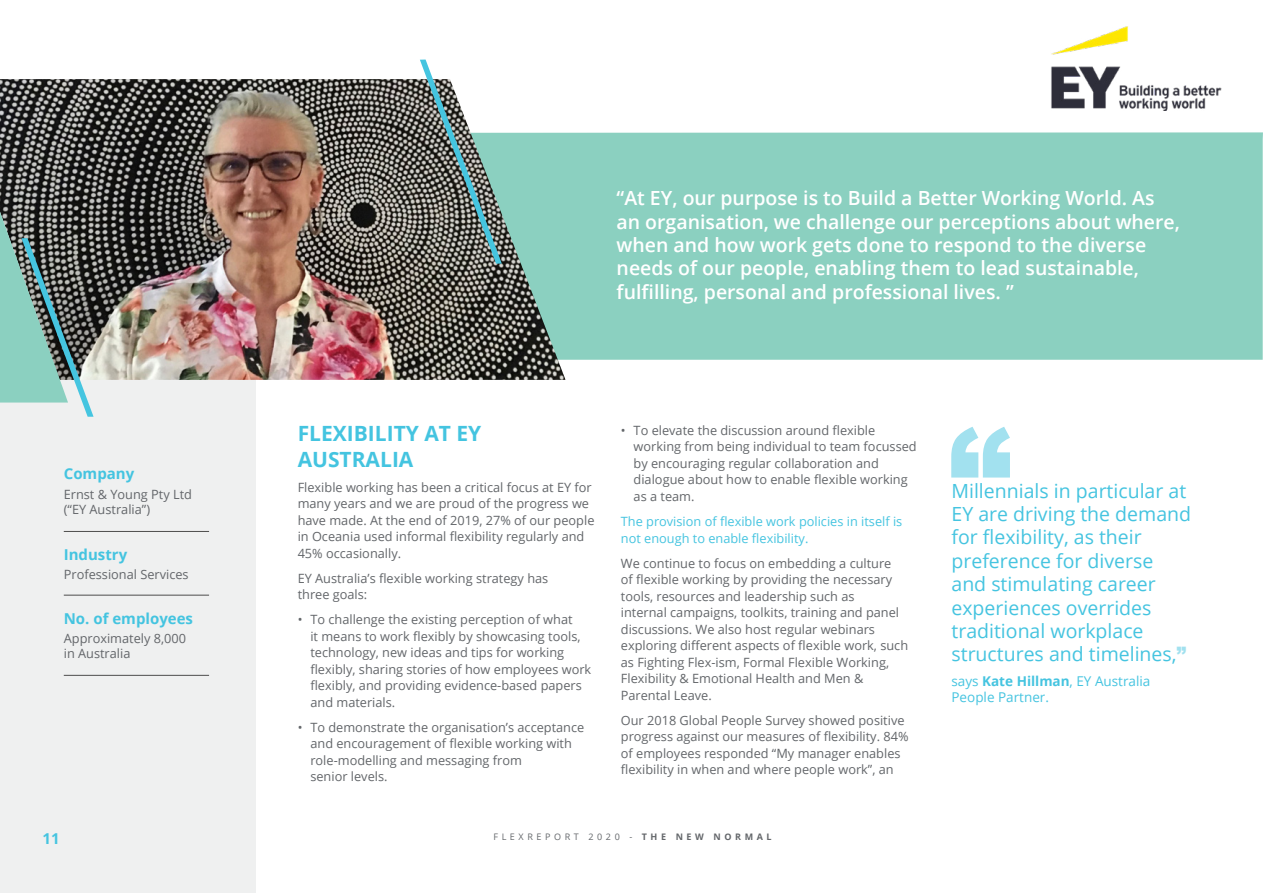
<style>
.page{position:relative;width:1263px;height:893px;background:#fff}
.page>*{position:absolute;margin:0;border:0;box-sizing:border-box;transform-origin:0 0}
.t1{font:700 21px/25.2px "Open Sans";color:#44c4e0}
.t2{font:600 19.5px/23.4px "Open Sans";color:#fff}
.t3{font:19.5px/23.4px "Open Sans";color:#45c4e0}
.t4{font:700 15px "Open Sans";color:#44c4e0}
.t5{font:700 15px "Open Sans";color:#45c4e0}
.t6{font:13.5px/16.2px "Open Sans";color:#45c4e0}
.t7{font:12.75px/16.5px "Open Sans";color:#63666a}
.t8{font:12.75px/16.5px "Open Sans";color:#45c4e0}
.t9{font:9px "Open Sans";letter-spacing:.4em;color:#63666a}
.s1{font-family:"Arial";font-weight:900;color:#a2e1ef}
.s2{font-weight:700}
</style>
<div class="page">
<div style="left:0;top:366px;width:255px;height:527px;background:#eff0f0"></div>
<img style="left:1051px;top:26px;width:171px;height:85px">
<hr style="left:64px;top:531px;width:145px;height:1px;background:#4d4d4c">
<hr style="left:64px;top:675px;width:145px;height:1px;background:#4d4d4c">
<hr style="left:64px;top:595px;width:145px;height:1px;background:#4d4d4c">
<div style="left:566px;top:132px;width:697px;height:228px;background:#8bd0c0"></div>
<img style="left:0;top:79px;width:566px;height:301px">
<svg style="left:420px;top:60px;width:82px;height:204px"></svg>
<svg style="left:0;top:212px;width:94px;height:205px"></svg>
<svg style="left:951px;top:427px;width:59px;height:51px"></svg>
<p class="t2" style="left:617px;top:186px;width:565px">“At EY, our purpose is to Build a Better Working World. As an organisation, we challenge our perceptions about where, when and how work gets done to respond to the diverse needs of our people, enabling them to lead sustainable, fulfilling, personal and professional lives. ”</p>
<p class="t7" style="left:634px;top:422px;width:285px;text-indent:-13px">• To elevate the discussion around flexible working from being individual to team focussed by encouraging regular collaboration and dialogue about how to enable flexible working as a team.</p>
<p class="t8" style="left:621px;top:513px;width:283px">The provision of flexible work policies in itself is not enough to enable flexibility.</p>
<p class="t7" style="left:621px;top:554px;width:289px">We continue to focus on embedding a culture<br>of flexible working by providing the necessary tools, resources and leadership such as<br>internal campaigns, toolkits, training and panel discussions. We also host regular webinars exploring different aspects of flexible work, such as Fighting Flex-ism, Formal Flexible Working, Flexibility &amp; Emotional Health and Men &amp; Parental Leave.</p>
<p class="t7" style="left:621px;top:711px;width:289px">Our 2018 Global People Survey showed positive progress against our measures of flexibility. 84% of employees responded “My manager enables flexibility in when and where people work”, an</p>
<h1 class="t1" style="left:298px;top:421px;width:185px">FLEXIBILITY AT EY<br>AUSTRALIA</h1>
<p class="t7" style="left:298px;top:478px;width:298px">Flexible working has been a critical focus at EY for many years and we are proud of the progress we have made. At the end of 2019, 27% of our people in Oceania used informal flexibility regularly and 45% occasionally.</p>
<p class="t7" style="left:298px;top:569px;width:252px">EY Australia’s flexible working strategy has three goals:</p>
<p class="t7" style="left:310px;top:611px;width:282px;text-indent:-13px">• To challenge the existing perception of what<br>it means to work flexibly by showcasing tools, technology, new ideas and tips for working flexibly, sharing stories of how employees work flexibly, and providing evidence-based papers and materials.</p>
<p class="t7" style="left:310px;top:718px;width:275px;text-indent:-13px">• To demonstrate the organisation’s acceptance and encouragement of flexible working with role-modelling and messaging from<br>senior levels.</p>
<p class="t4" style="left:64px;top:463px;width:72px">Company</p>
<p class="t7" style="left:64px;top:486px;width:130px;line-height:15.3px">Ernst &amp; Young Pty Ltd (“EY Australia”)</p>
<h2 class="t3" style="left:951px;top:478px;width:241px">Millennials in particular at<br>EY are driving the demand for flexibility, as their preference for diverse and stimulating career experiences overrides traditional workplace structures and timelines,<span class="s1">”</span></h2>
<p class="t6" style="left:951px;top:673px;width:200px">says <span class="s2">Kate Hillman</span>, EY Australia<br>People Partner.</p>
<p class="t4" style="left:64px;top:544px;width:65px">Industry</p>
<p class="t7" style="left:64px;top:566px;width:126px">Professional Services</p>
<p class="t4" style="left:64px;top:608px;width:131px">No. of employees</p>
<p class="t7" style="left:64px;top:630px;width:124px;line-height:15.3px">Approximately 8,000 in Australia</p>
<p class="t5" style="left:43px;top:828px;width:19px">11</p>
<p class="t9" style="left:493px;top:830px;width:280px">FLEXREPORT 2020 - <span class="s2">THE NEW NORMAL</span></p>
</div>
